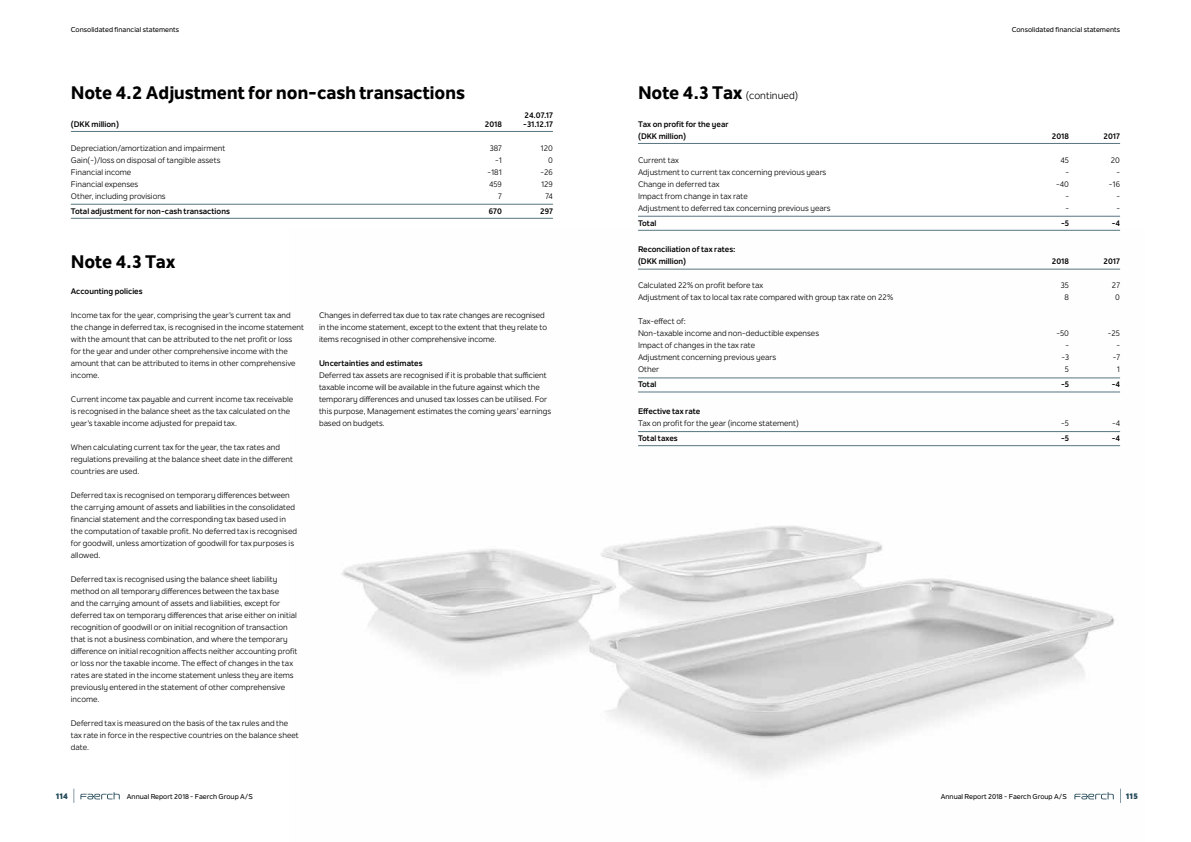
<style>
.page{position:relative;width:1191px;height:842px;background:#fff}
.page>*{position:absolute;margin:0;border:0;box-sizing:border-box;transform-origin:0 0}
.t1{font:800 18px "Nolan Next";color:#000}
.t2{font:10px "Nolan Next";color:#000}
.t3{font:8px/12px "Nolan Next";color:#000}
.t4{font:700 8px/12px "Nolan Next";color:#000}
.t5{font:800 8px "Nolan Next";color:#214756}
.t6{font:500 7px "Nolan Next";color:#000}
.s1{font-weight:800;font-size:18px}
</style>
<div class="page">
<svg style="left:74px;top:788px;width:46px;height:15px"></svg>
<img style="left:341px;top:229px;width:780px;height:574px">
<hr style="left:71px;top:131px;width:482px;height:1px;background:#577581">
<hr style="left:71px;top:204px;width:482px;height:1px;background:#577581">
<hr style="left:71px;top:218px;width:482px;height:1px;background:#577581">
<hr style="left:638px;top:143px;width:482px;height:1px;background:#577581">
<hr style="left:638px;top:216px;width:482px;height:1px;background:#577581">
<hr style="left:638px;top:230px;width:482px;height:1px;background:#577581">
<hr style="left:638px;top:269px;width:482px;height:1px;background:#577581">
<hr style="left:638px;top:378px;width:482px;height:1px;background:#577581">
<hr style="left:638px;top:391px;width:482px;height:1px;background:#577581">
<hr style="left:638px;top:431px;width:482px;height:1px;background:#577581">
<hr style="left:638px;top:445px;width:482px;height:1px;background:#577581">
<p class="t6" style="left:71px;top:26px;width:110px">Consolidated financial statements</p>
<p class="t6" style="left:1011px;top:26px;width:110px">Consolidated financial statements</p>
<h1 class="t1" style="left:71px;top:81px;width:396px">Note 4.2 Adjustment for non-cash transactions</h1>
<p class="t4" style="left:523px;top:110px;width:31px;line-height:9px">24.07.17 -31.12.17</p>
<p class="t4" style="left:71px;top:118px;width:50px">(DKK million)</p>
<p class="t4" style="left:485px;top:118px;width:19px">2018</p>
<p class="t3" style="left:71px;top:142px;width:156px">Depreciation/amortization and impairment</p>
<p class="t3" style="left:490px;top:142px;width:14px">387</p>
<p class="t3" style="left:540px;top:142px;width:14px">120</p>
<p class="t3" style="left:71px;top:154px;width:151px">Gain(-)/loss on disposal of tangible assets</p>
<p class="t3" style="left:495px;top:154px;width:8px">-1</p>
<p class="t3" style="left:548px;top:154px;width:6px">0</p>
<p class="t3" style="left:71px;top:166px;width:62px">Financial income</p>
<p class="t3" style="left:487px;top:166px;width:16px">-181</p>
<p class="t3" style="left:540px;top:166px;width:14px">-26</p>
<p class="t3" style="left:71px;top:178px;width:69px">Financial expenses</p>
<p class="t3" style="left:489px;top:178px;width:14px">459</p>
<p class="t3" style="left:541px;top:178px;width:13px">129</p>
<p class="t3" style="left:71px;top:190px;width:96px">Other, including provisions</p>
<p class="t3" style="left:498px;top:190px;width:5px">7</p>
<p class="t3" style="left:545px;top:190px;width:9px">74</p>
<p class="t4" style="left:71px;top:205px;width:161px">Total adjustment for non-cash transactions</p>
<p class="t4" style="left:489px;top:205px;width:14px">670</p>
<p class="t4" style="left:540px;top:205px;width:14px">297</p>
<h1 class="t1" style="left:71px;top:251px;width:106px">Note 4.3 Tax</h1>
<p class="t4" style="left:71px;top:285px;width:73px">Accounting policies</p>
<p class="t3" style="left:71px;top:309px;width:235px">Income tax for the year, comprising the year’s current tax and the change in deferred tax, is recognised in the income statement with the amount that can be attributed to the net profit or loss for the year and under other comprehensive income with the amount that can be attributed to items in other comprehensive income.</p>
<p class="t3" style="left:71px;top:393px;width:224px">Current income tax payable and current income tax receivable is recognised in the balance sheet as the tax calculated on the year’s taxable income adjusted for prepaid tax.</p>
<p class="t3" style="left:71px;top:441px;width:224px">When calculating current tax for the year, the tax rates and regulations prevailing at the balance sheet date in the different countries are used.</p>
<p class="t3" style="left:71px;top:489px;width:228px">Deferred tax is recognised on temporary differences between the carrying amount of assets and liabilities in the consolidated financial statement and the corresponding tax based used in the computation of taxable profit. No deferred tax is recognised for goodwill, unless amortization of goodwill for tax purposes is allowed.</p>
<p class="t3" style="left:71px;top:573px;width:228px">Deferred tax is recognised using the balance sheet liability method on all temporary differences between the tax base<br>and the carrying amount of assets and liabilities, except for deferred tax on temporary differences that arise either on initial recognition of goodwill or on initial recognition of transaction that is not a business combination, and where the temporary difference on initial recognition affects neither accounting profit or loss nor the taxable income. The effect of changes in the tax rates are stated in the income statement unless they are items previously entered in the statement of other comprehensive income.</p>
<p class="t3" style="left:71px;top:717px;width:229px">Deferred tax is measured on the basis of the tax rules and the tax rate in force in the respective countries on the balance sheet date.</p>
<p class="t3" style="left:319px;top:309px;width:230px">Changes in deferred tax due to tax rate changes are recognised in the income statement, except to the extent that they relate to items recognised in other comprehensive income.</p>
<p class="t4" style="left:319px;top:357px;width:105px">Uncertainties and estimates</p>
<p class="t3" style="left:319px;top:369px;width:234px">Deferred tax assets are recognised if it is probable that sufficient taxable income will be available in the future against which the temporary differences and unused tax losses can be utilised. For this purpose, Management estimates the coming years’ earnings based on budgets.</p>
<p class="t2" style="left:638px;top:89px;width:162px"><span class="s1">Note 4.3 Tax</span> (continued)</p>
<p class="t4" style="left:638px;top:118px;width:92px">Tax on profit for the year (DKK million)</p>
<p class="t4" style="left:1052px;top:130px;width:19px">2018</p>
<p class="t4" style="left:1103px;top:130px;width:18px">2017</p>
<p class="t3" style="left:638px;top:154px;width:42px">Current tax</p>
<p class="t3" style="left:1060px;top:154px;width:10px">45</p>
<p class="t3" style="left:1110px;top:154px;width:11px">20</p>
<p class="t3" style="left:638px;top:166px;width:190px">Adjustment to current tax concerning previous years</p>
<p class="t3" style="left:1065px;top:166px;width:5px">-</p>
<p class="t3" style="left:1116px;top:166px;width:5px">-</p>
<p class="t3" style="left:638px;top:178px;width:83px">Change in deferred tax</p>
<p class="t3" style="left:1056px;top:178px;width:14px">-40</p>
<p class="t3" style="left:1109px;top:178px;width:13px">-16</p>
<p class="t3" style="left:638px;top:190px;width:111px">Impact from change in tax rate</p>
<p class="t3" style="left:1065px;top:190px;width:5px">-</p>
<p class="t3" style="left:1116px;top:190px;width:5px">-</p>
<p class="t3" style="left:638px;top:202px;width:194px">Adjustment to deferred tax concerning previous years</p>
<p class="t3" style="left:1065px;top:202px;width:5px">-</p>
<p class="t3" style="left:1116px;top:202px;width:5px">-</p>
<p class="t4" style="left:638px;top:217px;width:20px">Total</p>
<p class="t4" style="left:1061px;top:217px;width:10px">-5</p>
<p class="t4" style="left:1111px;top:217px;width:10px">-4</p>
<p class="t4" style="left:638px;top:243px;width:99px">Reconciliation of tax rates: (DKK million)</p>
<p class="t4" style="left:1051px;top:255px;width:19px">2018</p>
<p class="t4" style="left:1103px;top:255px;width:18px">2017</p>
<p class="t3" style="left:638px;top:280px;width:127px">Calculated 22% on profit before tax</p>
<p class="t3" style="left:1061px;top:280px;width:10px">35</p>
<p class="t3" style="left:1111px;top:280px;width:10px">27</p>
<p class="t3" style="left:638px;top:292px;width:257px">Adjustment of tax to local tax rate compared with group tax rate on 22%</p>
<p class="t3" style="left:1064px;top:292px;width:6px">8</p>
<p class="t3" style="left:1115px;top:292px;width:6px">0</p>
<p class="t3" style="left:638px;top:316px;width:183px">Tax-effect of:<br>Non-taxable income and non-deductible expenses</p>
<p class="t3" style="left:1056px;top:328px;width:14px">-50</p>
<p class="t3" style="left:1107px;top:328px;width:14px">-25</p>
<p class="t3" style="left:638px;top:340px;width:119px">Impact of changes in the tax rate</p>
<p class="t3" style="left:1065px;top:340px;width:5px">-</p>
<p class="t3" style="left:1116px;top:340px;width:5px">-</p>
<p class="t3" style="left:638px;top:352px;width:140px">Adjustment concerning previous years</p>
<p class="t3" style="left:1061px;top:352px;width:9px">-3</p>
<p class="t3" style="left:1112px;top:352px;width:9px">-7</p>
<p class="t3" style="left:638px;top:364px;width:23px">Other</p>
<p class="t3" style="left:1065px;top:364px;width:6px">5</p>
<p class="t3" style="left:1117px;top:364px;width:5px">1</p>
<p class="t4" style="left:638px;top:378px;width:20px">Total</p>
<p class="t4" style="left:1061px;top:378px;width:10px">-5</p>
<p class="t4" style="left:1111px;top:378px;width:10px">-4</p>
<p class="t4" style="left:638px;top:405px;width:64px">Effective tax rate</p>
<p class="t3" style="left:638px;top:417px;width:162px">Tax on profit for the year (income statement)</p>
<p class="t3" style="left:1061px;top:417px;width:9px">-5</p>
<p class="t3" style="left:1112px;top:417px;width:10px">-4</p>
<p class="t4" style="left:638px;top:432px;width:41px">Total taxes</p>
<p class="t4" style="left:1061px;top:432px;width:10px">-5</p>
<p class="t4" style="left:1111px;top:432px;width:10px">-4</p>
<p class="t5" style="left:56px;top:791px;width:14px">114</p>
<p class="t6" style="left:127px;top:792px;width:127px">Annual Report 2018 - Faerch Group A/S</p>
<p class="t6" style="left:940px;top:792px;width:127px">Annual Report 2018 - Faerch Group A/S</p>
<p class="t5" style="left:1126px;top:791px;width:13px">115</p>
</div>
